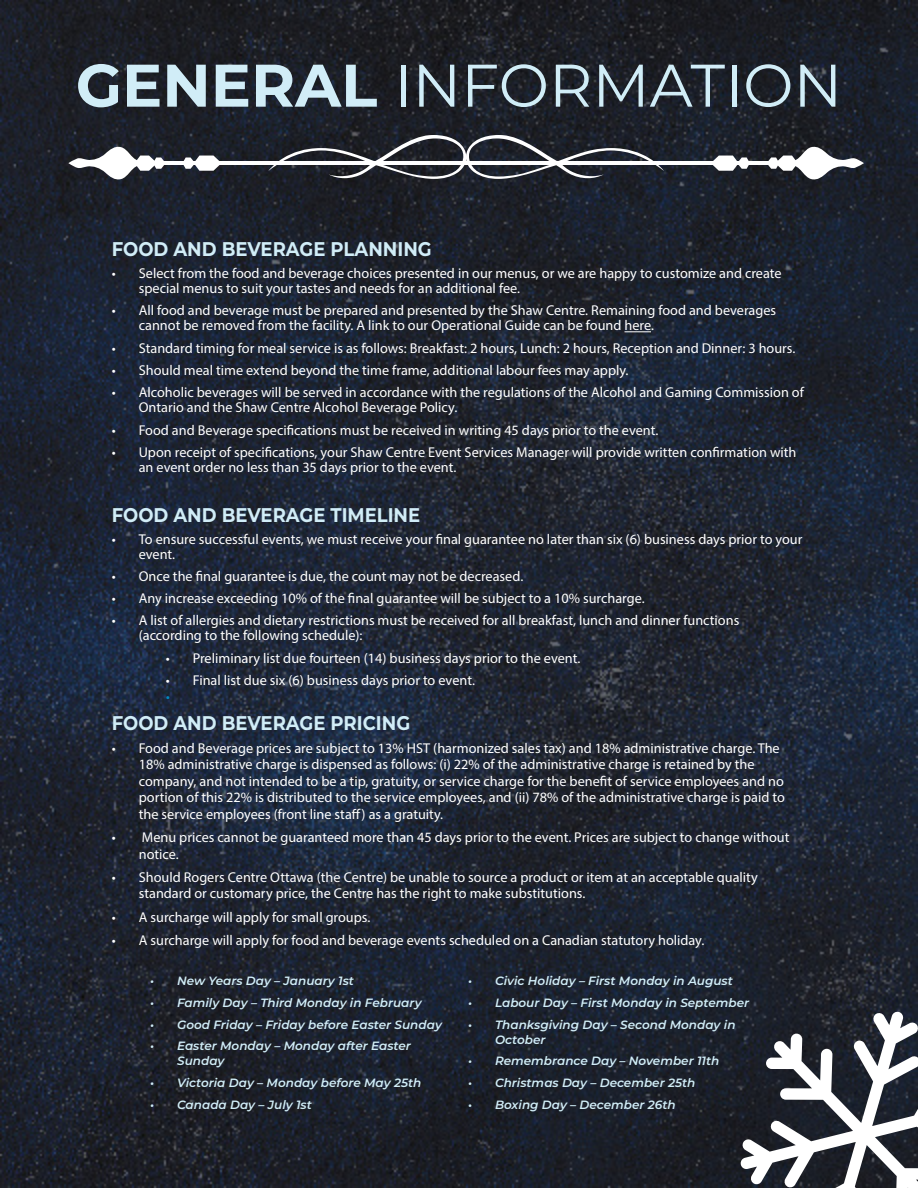
<style>
.page{position:relative;width:918px;height:1188px;background:#fff}
.page>*{position:absolute;margin:0;border:0;box-sizing:border-box;transform-origin:0 0}
.t1{font:60px "Montserrat";color:#d1edf7}
.Paragraph_Style_2{font:700 19.8px "Montserrat";color:#d1edf7;scale:.91 1}
.Subtitle_For_Chef{font:700 19.8px "Montserrat";color:#d1edf7;scale:.91 1}
.t2{font:14.25px/15px "Myriad Pro";color:#fff}
.t3{font:italic 600 12px/15px "Montserrat";color:#d1edf7}
.t4{font:700 12px "Montserrat";color:#008ac0}
.s1{font-weight:700}
</style>
<div class="page">
<img style="left:0;top:0;width:918px;height:1188px">
<svg style="left:624px;top:331px;width:27px;height:1px"></svg>
<svg style="left:68px;top:145px;width:98px;height:36px"></svg>
<svg style="left:182px;top:156px;width:40px;height:15px"></svg>
<svg style="left:767px;top:145px;width:97px;height:36px"></svg>
<svg style="left:711px;top:156px;width:39px;height:15px"></svg>
<hr style="left:161px;top:161px;width:614px;height:4px;background:#fff">
<svg style="left:268px;top:135px;width:396px;height:44px"></svg>
<svg style="left:739px;top:1011px;width:179px;height:177px"></svg>
<p class="t1" style="left:76px;top:44px;width:768px"><span class="s1">GENERAL</span> INFORMATION</p>
<p class="Subtitle_For_Chef" style="left:112px;top:235px;width:353px">FOOD AND BEVERAGE PLANNING</p>
<p class="t2" style="left:139px;top:266px;width:644px;text-indent:-27px">• Select from the food and beverage choices presented in our menus, or we are happy to customize and create special menus to suit your tastes and needs for an additional fee.</p>
<p class="t2" style="left:139px;top:303px;width:639px;text-indent:-27px">• All food and beverage must be prepared and presented by the Shaw Centre. Remaining food and beverages cannot be removed from the facility. A link to our Operational Guide can be found here.</p>
<p class="t2" style="left:112px;top:340px;width:685px">• Standard timing for meal service is as follows: Breakfast: 2 hours, Lunch: 2 hours, Reception and Dinner: 3 hours.</p>
<p class="t2" style="left:112px;top:362px;width:518px">• Should meal time extend beyond the time frame, additional labour fees may apply.</p>
<p class="t2" style="left:139px;top:385px;width:667px;text-indent:-27px">• Alcoholic beverages will be served in accordance with the regulations of the Alcohol and Gaming Commission of<br>Ontario and the Shaw Centre Alcohol Beverage Policy.</p>
<p class="t2" style="left:112px;top:422px;width:548px">• Food and Beverage specifications must be received in writing 45 days prior to the event.</p>
<p class="t2" style="left:139px;top:444px;width:659px;text-indent:-27px">• Upon receipt of specifications, your Shaw Centre Event Services Manager will provide written confirmation with an event order no less than 35 days prior to the event.</p>
<p class="Paragraph_Style_2" style="left:112px;top:501px;width:341px">FOOD AND BEVERAGE TIMELINE</p>
<p class="t2" style="left:139px;top:531px;width:665px;text-indent:-27px">• To ensure successful events, we must receive your final guarantee no later than six (6) business days prior to your event.</p>
<p class="t2" style="left:112px;top:568px;width:413px">• Once the final guarantee is due, the count may not be decreased.</p>
<p class="t2" style="left:112px;top:591px;width:534px">• Any increase exceeding 10% of the final guarantee will be subject to a 10% surcharge.</p>
<p class="t2" style="left:139px;top:613px;width:602px;text-indent:-27px">• A list of allergies and dietary restrictions must be received for all breakfast, lunch and dinner functions (according to the following schedule):</p>
<p class="t2" style="left:166px;top:650px;width:416px">• Preliminary list due fourteen (14) business days prior to the event.</p>
<p class="t2" style="left:166px;top:673px;width:311px">• Final list due six (6) business days prior to event.</p>
<p class="t4" style="left:166px;top:688px;width:6px">•</p>
<p class="Paragraph_Style_2" style="left:112px;top:708px;width:329px">FOOD AND BEVERAGE PRICING</p>
<p class="t2" style="left:139px;top:740px;width:648px;line-height:16.5px;text-indent:-27px">• Food and Beverage prices are subject to 13% HST (harmonized sales tax) and 18% administrative charge. The 18% administrative charge is dispensed as follows: (i) 22% of the administrative charge is retained by the company, and not intended to be a tip, gratuity, or service charge for the benefit of service employees and no portion of this 22% is distributed to the service employees, and (ii) 78% of the administrative charge is paid to the service employees (front line staff) as a gratuity.</p>
<p class="t2" style="left:139px;top:829px;width:652px;line-height:16.5px;text-indent:-27px">• Menu prices cannot be guaranteed more than 45 days prior to the event. Prices are subject to change without notice.</p>
<p class="t2" style="left:139px;top:869px;width:621px;line-height:16.5px;text-indent:-27px">• Should Rogers Centre Ottawa (the Centre) be unable to source a product or item at an acceptable quality standard or customary price, the Centre has the right to make substitutions.</p>
<p class="t2" style="left:112px;top:909px;width:260px">• A surcharge will apply for small groups.</p>
<p class="t2" style="left:112px;top:932px;width:594px">• A surcharge will apply for food and beverage events scheduled on a Canadian statutory holiday.</p>
<p class="t3" style="left:150px;top:973px;width:205px">• New Years Day – January 1st</p>
<p class="t3" style="left:150px;top:995px;width:273px">• Family Day – Third Monday in February</p>
<p class="t3" style="left:150px;top:1016px;width:293px">• Good Friday – Friday before Easter Sunday</p>
<p class="t3" style="left:177px;top:1038px;width:235px;text-indent:-27px">• Easter Monday – Monday after Easter<br>Sunday</p>
<p class="t3" style="left:150px;top:1075px;width:273px">• Victoria Day – Monday before May 25th</p>
<p class="t3" style="left:150px;top:1097px;width:163px">• Canada Day – July 1st</p>
<p class="t3" style="left:468px;top:973px;width:266px">• Civic Holiday – First Monday in August</p>
<p class="t3" style="left:468px;top:995px;width:283px">• Labour Day – First Monday in September</p>
<p class="t3" style="left:495px;top:1016px;width:242px;text-indent:-27px">• Thanksgiving Day – Second Monday in<br>October</p>
<p class="t3" style="left:468px;top:1053px;width:253px">• Remembrance Day – November 11th</p>
<p class="t3" style="left:468px;top:1075px;width:229px">• Christmas Day – December 25th</p>
<p class="t3" style="left:468px;top:1097px;width:209px">• Boxing Day – December 26th</p>
</div>
